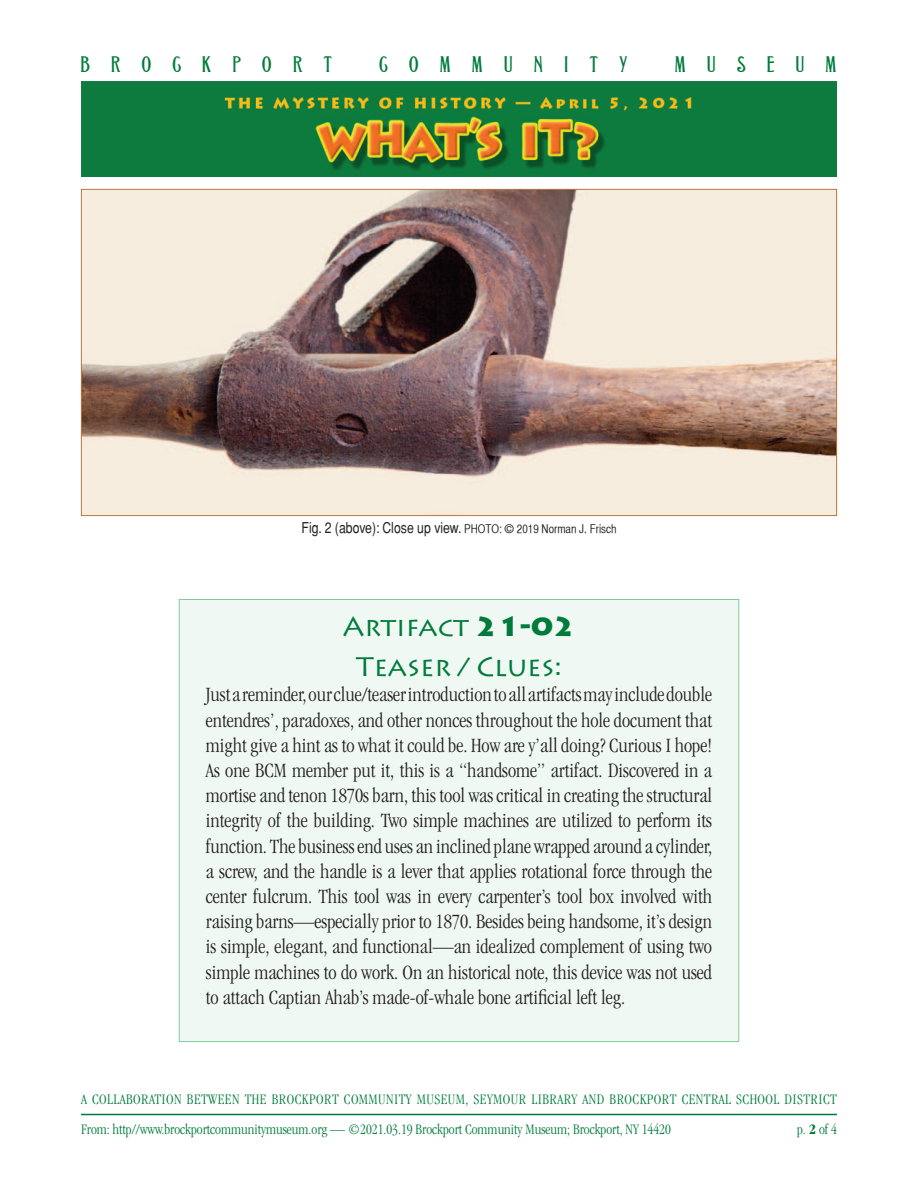
<style>
.page{position:relative;width:918px;height:1188px;background:#fff}
.page>*{position:absolute;margin:0;border:0;box-sizing:border-box;transform-origin:0 0}
.t1{font:27px/39.8px "Lithos Pro";color:#007b3b;text-align:center}
.t2{font:24px "Grant Antique Normal";letter-spacing:.86em;color:#007b3b}
.t3{font:300 condensed 21px/25.2px "Garamond";color:#231f20;text-align:justify}
.t4{font:300 condensed 15px "Garamond";letter-spacing:.03em;color:#007b3b}
.t5{font:300 condensed 15px "Garamond";color:#007b3b}
.t6{font:condensed 15px "Helvetica";color:#231f20}
.s1{font-family:"Helvetica CY Plain";font-stretch:normal;font-size:12px}
.s2{font-weight:900}
.s3{font-weight:700}
</style>
<div class="page">
<hr style="left:81px;top:1114px;width:756px;height:1px;background:#007b3b">
<img style="left:81px;top:82px;width:756px;height:95px">
<div style="left:179px;top:599px;width:560px;height:443px;background:#f0f8f3;border:1px solid #80ca9c"></div>
<img style="left:83px;top:191px;width:752px;height:323px">
<p class="t2" style="left:81px;top:52px;width:253px">BROCKPORT</p>
<p class="t2" style="left:379px;top:52px;width:250px">COMMUNITY</p>
<p class="t2" style="left:675px;top:52px;width:163px">MUSEUM</p>
<p class="t6" style="left:301px;top:519px;width:317px">Fig. 2 (above): Close up view. <span class="s1">PHOTO: © 2019 Norman J. Frisch</span></p>
<p class="t1" style="left:343px;top:608px;width:234px">Artifact <span class="s2">21-02<br></span>Teaser / Clues:</p>
<p class="t3" style="left:206px;top:682px;width:508px">Just a reminder, our clue/teaser introduction to all artifacts may include double entendres’, paradoxes, and other nonces throughout the hole document that might give a hint as to what it could be. How are y’all doing? Curious I hope!<br>As one BCM member put it, this is a “handsome” artifact. Discovered in a mortise and tenon 1870s barn, this tool was critical in creating the structural integrity of the building. Two simple machines are utilized to perform its function. The business end uses an inclined plane wrapped around a cylinder, a screw, and the handle is a lever that applies rotational force through the center fulcrum. This tool was in every carpenter’s tool box involved with raising barns—especially prior to 1870. Besides being handsome, it’s design is simple, elegant, and functional—an idealized complement of using two simple machines to do work. On an historical note, this device was not used to attach Captian Ahab’s made-of-whale bone artificial left leg.</p>
<p class="t4" style="left:81px;top:1091px;width:757px">A COLLABORATION BETWEEN THE BROCKPORT COMMUNITY MUSEUM, SEYMOUR LIBRARY AND BROCKPORT CENTRAL SCHOOL DISTRICT</p>
<p class="t5" style="left:81px;top:1121px;width:591px">From: http//www.brockportcommunitymuseum.org — ©2021.03.19 Brockport Community Museum; Brockport, NY 14420</p>
<p class="t4" style="left:797px;top:1121px;width:41px">p. <span class="s3">2</span> of 4</p>
</div>
